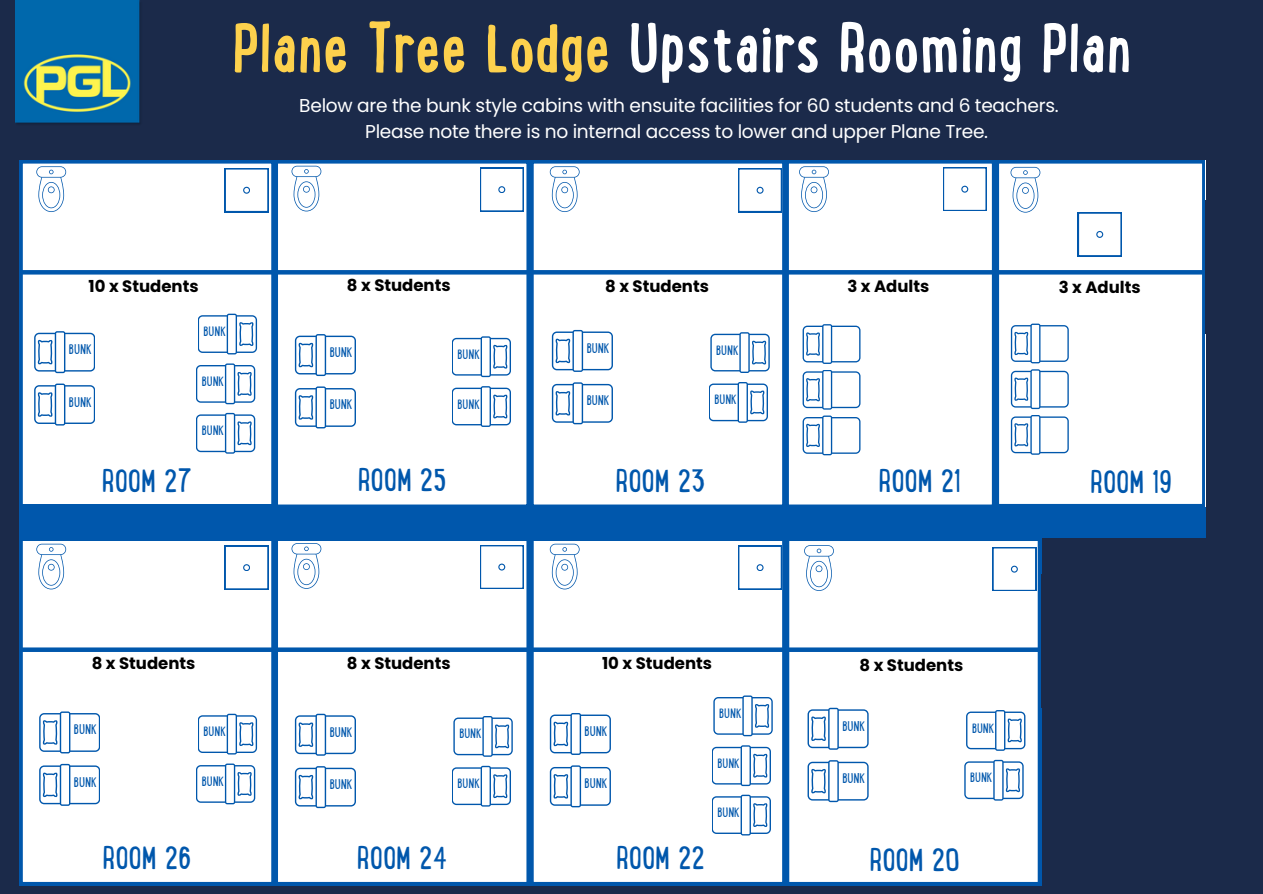
<style>
.page{position:relative;width:1263px;height:894px;background:#fff}
.page>*{position:absolute;margin:0;border:0;box-sizing:border-box;transform-origin:0 0}
.t1{font:700 62.25px "Lunch Box";color:#fff}
.t2{font:34.5px "Lunch Box";color:#0057ac}
.t3{font:18.6px/25.8px "Poppins";letter-spacing:-.015em;color:#fff;text-align:center}
.t4{font:700 16.5px "Poppins";color:#000}
.t5{font:14.85px "Lunch Box";color:#0057ac}
.t6{font:14.4px "Lunch Box";color:#0057ac}
.s1{color:#fdd14d}
</style>
<div class="page">
<div style="left:0;top:0;width:1263px;height:893px;background:#1b2a4a"></div>
<div style="left:19px;top:160px;width:256px;height:345px;background:#fff"></div>
<div style="left:20px;top:505px;width:1185px;height:32px;background:#0057ac"></div>
<svg style="left:36px;top:166px;width:30px;height:46px"></svg>
<svg style="left:225px;top:168px;width:43px;height:44px;background:#e3ecf5"></svg>
<img style="left:15px;top:0;width:125px;height:124px">
<svg style="left:785px;top:160px;width:210px;height:347px;background:#edf3f9"></svg>
<svg style="left:799px;top:166px;width:30px;height:46px"></svg>
<div style="left:943px;top:167px;width:44px;height:44px;background:#0057ac"></div>
<svg style="left:944px;top:168px;width:42px;height:42px;background:#f3f7fb"></svg>
<div style="left:275px;top:160px;width:255px;height:347px;background:#fff"></div>
<svg style="left:292px;top:166px;width:29px;height:45px"></svg>
<svg style="left:480px;top:168px;width:44px;height:43px;background:#e3ecf5"></svg>
<div style="left:530px;top:160px;width:255px;height:347px;background:#fff"></div>
<svg style="left:550px;top:166px;width:30px;height:46px"></svg>
<svg style="left:738px;top:168px;width:44px;height:44px;background:#dee9f4"></svg>
<svg style="left:996px;top:160px;width:209px;height:347px;background:#eff4fa"></svg>
<svg style="left:20px;top:270px;width:1185px;height:4px;background:#0359ac"></svg>
<svg style="left:1010px;top:167px;width:30px;height:45px"></svg>
<svg style="left:1078px;top:212px;width:43px;height:44px;background:#e3ecf5"></svg>
<svg style="left:1011px;top:369px;width:58px;height:40px;background:#d0e0ef"></svg>
<svg style="left:1011px;top:415px;width:58px;height:39px;background:#d0dfef"></svg>
<svg style="left:1011px;top:324px;width:58px;height:39px;background:#cfdfef"></svg>
<svg style="left:803px;top:370px;width:57px;height:39px;background:#d1e1f0"></svg>
<svg style="left:803px;top:416px;width:57px;height:39px;background:#d1e1f0"></svg>
<svg style="left:803px;top:324px;width:57px;height:40px;background:#d2e1f0"></svg>
<svg style="left:34px;top:383px;width:61px;height:42px;background:#d0e0ef"></svg>
<svg style="left:34px;top:331px;width:61px;height:42px;background:#d0e0ef"></svg>
<svg style="left:196px;top:363px;width:59px;height:41px;background:#d1e0ef"></svg>
<svg style="left:196px;top:413px;width:59px;height:40px;background:#d0e0ef"></svg>
<svg style="left:198px;top:313px;width:59px;height:41px;background:#d1e0ef"></svg>
<div style="left:19px;top:537px;width:256px;height:348px;background:#fff"></div>
<svg style="left:36px;top:543px;width:30px;height:46px"></svg>
<svg style="left:225px;top:545px;width:43px;height:44px;background:#e3ecf5"></svg>
<div style="left:275px;top:537px;width:255px;height:348px;background:#fff"></div>
<svg style="left:292px;top:543px;width:29px;height:45px"></svg>
<svg style="left:480px;top:545px;width:44px;height:43px;background:#e3ecf5"></svg>
<div style="left:530px;top:537px;width:255px;height:348px;background:#fff"></div>
<svg style="left:550px;top:543px;width:30px;height:46px"></svg>
<svg style="left:738px;top:545px;width:44px;height:44px;background:#dee9f4"></svg>
<svg style="left:550px;top:765px;width:60px;height:42px;background:#d2e1f0"></svg>
<svg style="left:550px;top:712px;width:60px;height:42px;background:#d3e2f0"></svg>
<svg style="left:712px;top:745px;width:59px;height:40px;background:#d0e0ef"></svg>
<svg style="left:712px;top:794px;width:59px;height:41px;background:#d1e0f0"></svg>
<svg style="left:714px;top:695px;width:59px;height:41px;background:#d1e1f0"></svg>
<div style="left:786px;top:537px;width:255px;height:348px;background:#fff"></div>
<svg style="left:20px;top:647px;width:1021px;height:4px;background:#1c69b5"></svg>
<svg style="left:804px;top:545px;width:30px;height:45px"></svg>
<svg style="left:993px;top:547px;width:43px;height:43px;background:#e8f0f7"></svg>
<svg style="left:807px;top:760px;width:61px;height:41px;background:#d1e1f0"></svg>
<svg style="left:807px;top:707px;width:61px;height:42px;background:#d2e1f0"></svg>
<svg style="left:965px;top:759px;width:59px;height:41px;background:#d2e1f0"></svg>
<svg style="left:966px;top:709px;width:59px;height:41px;background:#d1e1f0"></svg>
<svg style="left:39px;top:763px;width:61px;height:42px;background:#d1e0f0"></svg>
<svg style="left:39px;top:711px;width:61px;height:42px;background:#d0e0ef"></svg>
<svg style="left:196px;top:763px;width:59px;height:41px;background:#d1e0ef"></svg>
<svg style="left:198px;top:713px;width:59px;height:41px;background:#d1e0f0"></svg>
<svg style="left:295px;top:766px;width:61px;height:41px;background:#cfdfef"></svg>
<svg style="left:295px;top:713px;width:61px;height:42px;background:#d0e0ef"></svg>
<svg style="left:452px;top:765px;width:59px;height:41px;background:#d1e0f0"></svg>
<svg style="left:454px;top:715px;width:59px;height:41px;background:#d2e1f0"></svg>
<svg style="left:295px;top:386px;width:61px;height:42px;background:#d0e0ef"></svg>
<svg style="left:295px;top:334px;width:61px;height:42px;background:#d0dfef"></svg>
<svg style="left:452px;top:386px;width:59px;height:41px;background:#d0e0ef"></svg>
<svg style="left:552px;top:382px;width:60px;height:42px;background:#d2e1f0"></svg>
<svg style="left:552px;top:330px;width:60px;height:42px;background:#d2e1f0"></svg>
<svg style="left:709px;top:382px;width:59px;height:40px;background:#d0e0ef"></svg>
<svg style="left:711px;top:332px;width:59px;height:41px;background:#d1e1f0"></svg>
<svg style="left:452px;top:336px;width:59px;height:41px;background:#d1e0ef"></svg>
<p class="t1" style="left:232px;top:26px;width:901px"><span class="s1">Plane Tree Lodge</span> Upstairs Rooming Plan</p>
<h1 class="t4" style="left:89px;top:274px;width:111px">10 x Students</h1>
<p class="t5" style="left:69px;top:344px;width:24px">BUNK</p>
<p class="t5" style="left:69px;top:396px;width:24px">BUNK</p>
<p class="t6" style="left:204px;top:326px;width:24px">BUNK</p>
<p class="t6" style="left:202px;top:376px;width:24px">BUNK</p>
<h2 class="t6" style="left:202px;top:425px;width:24px">BUNK</h2>
<h3 class="t3" style="left:299px;top:92px;width:761px">Below are the bunk style cabins with ensuite facilities for 60 students and 6 teachers.<br>Please note there is no internal access to lower and upper Plane Tree.</h3>
<p class="t4" style="left:347px;top:274px;width:105px">8 x Students</p>
<p class="t4" style="left:847px;top:274px;width:83px">3 x Adults</p>
<p class="t4" style="left:605px;top:274px;width:105px">8 x Students</p>
<p class="t5" style="left:330px;top:347px;width:24px">BUNK</p>
<h2 class="t5" style="left:330px;top:399px;width:24px">BUNK</h2>
<h4 class="t6" style="left:458px;top:349px;width:24px">BUNK</h4>
<p class="t5" style="left:587px;top:343px;width:24px">BUNK</p>
<p class="t6" style="left:716px;top:345px;width:24px">BUNK</p>
<p class="t6" style="left:458px;top:399px;width:24px">BUNK</p>
<p class="t5" style="left:587px;top:395px;width:24px">BUNK</p>
<h2 class="t6" style="left:714px;top:395px;width:24px">BUNK</h2>
<p class="t4" style="left:1059px;top:275px;width:83px">3 x Adults</p>
<p class="t2" style="left:358px;top:468px;width:90px">ROOM 25</p>
<p class="t2" style="left:102px;top:469px;width:92px">ROOM 27</p>
<h4 class="t2" style="left:879px;top:469px;width:84px">ROOM 21</h4>
<p class="t2" style="left:616px;top:469px;width:91px">ROOM 23</p>
<p class="t2" style="left:1090px;top:469px;width:83px">ROOM 19</p>
<h4 class="t4" style="left:92px;top:652px;width:105px">8 x Students</h4>
<p class="t4" style="left:347px;top:651px;width:105px">8 x Students</p>
<p class="t4" style="left:602px;top:652px;width:111px">10 x Students</p>
<h4 class="t4" style="left:859px;top:653px;width:105px">8 x Students</h4>
<p class="t6" style="left:719px;top:708px;width:24px">BUNK</p>
<p class="t5" style="left:74px;top:724px;width:24px">BUNK</p>
<h2 class="t6" style="left:204px;top:726px;width:24px">BUNK</h2>
<p class="t5" style="left:330px;top:726px;width:24px">BUNK</p>
<p class="t6" style="left:459px;top:728px;width:24px">BUNK</p>
<p class="t5" style="left:585px;top:726px;width:24px">BUNK</p>
<p class="t5" style="left:842px;top:720px;width:24px">BUNK</p>
<p class="t6" style="left:972px;top:722px;width:24px">BUNK</p>
<p class="t5" style="left:74px;top:776px;width:24px">BUNK</p>
<p class="t6" style="left:202px;top:776px;width:24px">BUNK</p>
<p class="t5" style="left:330px;top:779px;width:24px">BUNK</p>
<p class="t6" style="left:458px;top:778px;width:24px">BUNK</p>
<p class="t5" style="left:585px;top:778px;width:24px">BUNK</p>
<p class="t6" style="left:717px;top:758px;width:24px">BUNK</p>
<h2 class="t6" style="left:717px;top:807px;width:24px">BUNK</h2>
<p class="t5" style="left:842px;top:773px;width:24px">BUNK</p>
<p class="t6" style="left:970px;top:772px;width:24px">BUNK</p>
<p class="t2" style="left:103px;top:846px;width:90px">ROOM 26</p>
<p class="t2" style="left:357px;top:845px;width:92px">ROOM 24</p>
<p class="t2" style="left:616px;top:846px;width:90px">ROOM 22</p>
<p class="t2" style="left:870px;top:847px;width:92px">ROOM 20</p>
</div>
